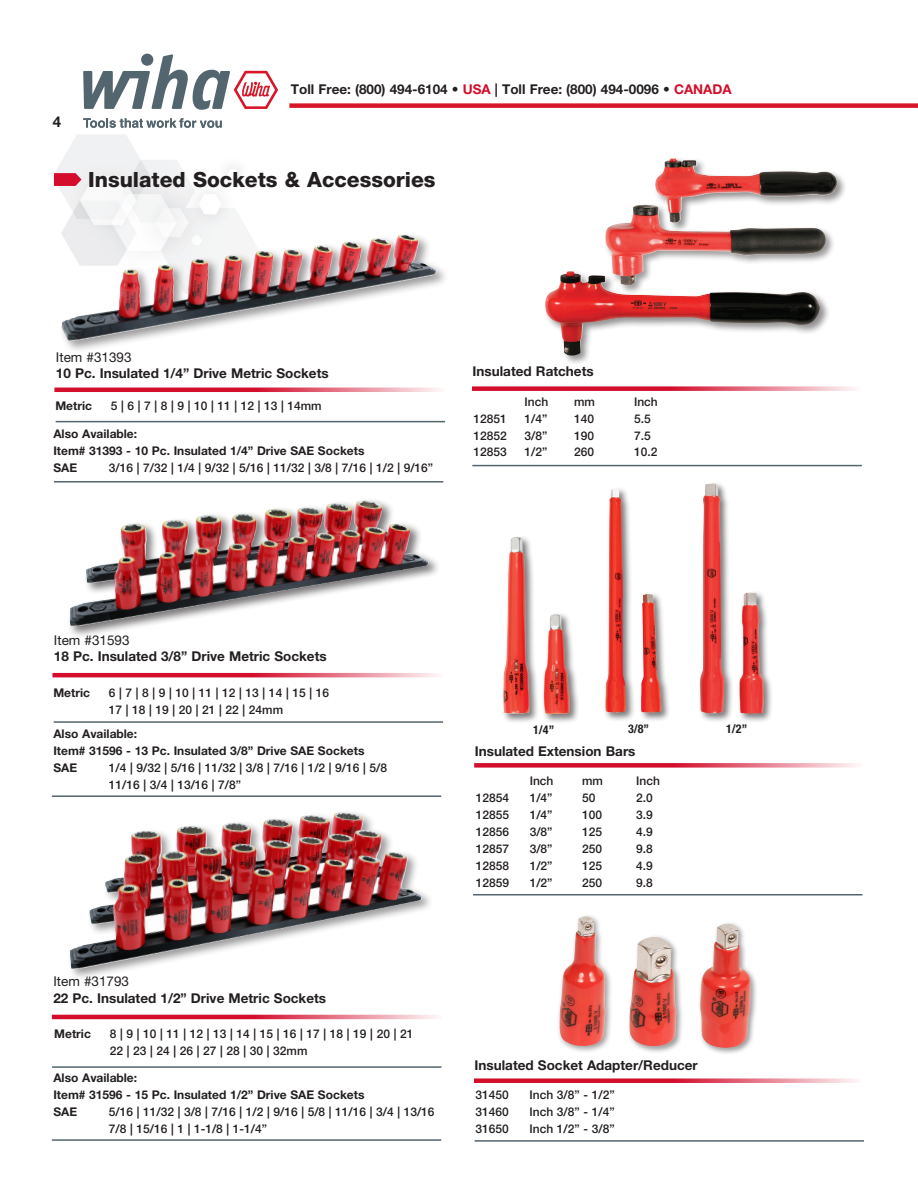
<style>
.page{position:relative;width:918px;height:1188px;background:#fff}
.page>*{position:absolute;margin:0;border:0;box-sizing:border-box;transform-origin:0 0}
.t1{font:800 21px "Helvetica Neue LT Std";color:#231f20}
.t2{font:700 15px "Helvetica Neue LT Std";color:#231f20}
.t3{font:700 13.5px "Helvetica Neue LT Std";color:#231f20}
.t4{font:13.5px "Helvetica Neue LT Std";color:#231f20}
.t5{font:500 12px/17px "Helvetica Neue LT Std";color:#231f20}
.t6{font:700 12px "Helvetica Neue LT Std";color:#231f20}
.t7{font:700 condensed 12px "Helvetica Neue LT Std";color:#231f20}
.s1{color:#d30d2b}
.s2{font-weight:700}
</style>
<div class="page">
<svg style="left:83px;top:118px;width:139px;height:10px"></svg>
<svg style="left:83px;top:54px;width:195px;height:56px"></svg>
<div style="left:289px;top:103px;width:629px;height:5px;background:#d71729"></div>
<div style="left:653px;top:156px;width:195px;height:77px;background:#231f20;opacity:.5"></div>
<img style="left:655px;top:158px;width:182px;height:65px">
<img style="left:53px;top:134px;width:194px;height:97px">
<svg style="left:54px;top:173px;width:28px;height:13px"></svg>
<div style="left:604px;top:203px;width:232px;height:92px;background:#231f20;opacity:.45"></div>
<img style="left:605px;top:205px;width:221px;height:64px">
<div style="left:556px;top:914px;width:57px;height:140px;background:#231f20;opacity:.45"></div>
<img style="left:559px;top:916px;width:46px;height:130px">
<div style="left:627px;top:934px;width:56px;height:119px;background:#231f20;opacity:.45"></div>
<img style="left:629px;top:937px;width:47px;height:109px">
<div style="left:697px;top:921px;width:61px;height:134px;background:#231f20;opacity:.45"></div>
<img style="left:700px;top:924px;width:51px;height:125px">
<svg style="left:474px;top:1078px;width:383px;height:5px;background:#e0566b"></svg>
<hr style="left:475px;top:1140px;width:389px;height:2px;background:#53656e">
<img style="left:70px;top:814px;width:352px;height:155px">
<div style="left:59px;top:231px;width:390px;height:123px;background:#231f20;opacity:.45"></div>
<img style="left:61px;top:237px;width:337px;height:104px">
<svg style="left:52px;top:1015px;width:385px;height:4px;background:#dc445b"></svg>
<svg style="left:54px;top:388px;width:386px;height:4px;background:#dc445b"></svg>
<hr style="left:52px;top:1066px;width:389px;height:2px;background:#53656e">
<hr style="left:56px;top:421px;width:389px;height:1px;background:#53656e">
<svg style="left:52px;top:673px;width:386px;height:4px;background:#dc445b"></svg>
<hr style="left:54px;top:721px;width:389px;height:2px;background:#53656e">
<div style="left:67px;top:498px;width:373px;height:141px;background:#231f20;opacity:.6"></div>
<img style="left:96px;top:501px;width:263px;height:65px">
<div style="left:543px;top:269px;width:288px;height:97px;background:#231f20;opacity:.5"></div>
<img style="left:545px;top:271px;width:275px;height:85px">
<svg style="left:472px;top:386px;width:383px;height:5px;background:#e0566b"></svg>
<hr style="left:472px;top:465px;width:390px;height:1px;background:#53656e">
<hr style="left:54px;top:481px;width:389px;height:2px;background:#53656e">
<hr style="left:52px;top:795px;width:389px;height:2px;background:#53656e">
<hr style="left:52px;top:1139px;width:389px;height:2px;background:#53656e">
<div style="left:501px;top:535px;width:38px;height:188px;background:#231f20;opacity:.6"></div>
<img style="left:503px;top:537px;width:26px;height:177px">
<div style="left:541px;top:612px;width:39px;height:112px;background:#231f20;opacity:.6"></div>
<img style="left:543px;top:614px;width:27px;height:100px">
<svg style="left:474px;top:763px;width:383px;height:5px;background:#e0566b"></svg>
<hr style="left:473px;top:894px;width:389px;height:1px;background:#53656e">
<div style="left:603px;top:487px;width:33px;height:235px;background:#231f20;opacity:.6"></div>
<img style="left:605px;top:489px;width:22px;height:223px">
<div style="left:698px;top:481px;width:36px;height:242px;background:#231f20;opacity:.6"></div>
<img style="left:700px;top:483px;width:24px;height:230px">
<div style="left:639px;top:591px;width:32px;height:131px;background:#231f20;opacity:.6"></div>
<img style="left:641px;top:594px;width:21px;height:119px">
<div style="left:737px;top:590px;width:37px;height:133px;background:#231f20;opacity:.6"></div>
<img style="left:739px;top:592px;width:25px;height:122px">
<p class="t2" style="left:53px;top:112px;width:10px">4</p>
<p class="t3" style="left:291px;top:81px;width:442px">Toll Free: (800) 494-6104 • <span class="s1">USA</span> | Toll Free: (800) 494-0096 • <span class="s1">CANADA</span></p>
<p class="t1" style="left:88px;top:167px;width:349px">Insulated Sockets &amp; Accessories</p>
<p class="t4" style="left:56px;top:349px;width:77px">Item #31393</p>
<p class="t3" style="left:56px;top:365px;width:274px">10 Pc. Insulated 1/4” Drive Metric Sockets</p>
<p class="t6" style="left:55px;top:398px;width:38px">Metric</p>
<p class="t5" style="left:111px;top:397px;width:212px">5 | 6 | 7 | 8 | 9 | 10 | 11 | 12 | 13 | 14mm</p>
<p class="t6" style="left:53px;top:426px;width:85px">Also Available:</p>
<p class="t6" style="left:53px;top:443px;width:313px">Item# 31393 - 10 Pc. Insulated 1/4” Drive SAE Sockets</p>
<p class="t6" style="left:53px;top:460px;width:25px">SAE</p>
<p class="t5" style="left:109px;top:459px;width:326px">3/16 | 7/32 | 1/4 | 9/32 | 5/16 | 11/32 | 3/8 | 7/16 | 1/2 | 9/16”</p>
<p class="t3" style="left:473px;top:363px;width:123px">Insulated Ratchets</p>
<p class="t5" style="left:525px;top:393px;width:25px">Inch</p>
<p class="t5" style="left:574px;top:393px;width:22px">mm</p>
<p class="t5" style="left:634px;top:393px;width:25px">Inch</p>
<p class="t5" style="left:474px;top:410px;width:35px">12851</p>
<p class="t5" style="left:525px;top:410px;width:24px">1/4”</p>
<p class="t5" style="left:574px;top:410px;width:22px">140</p>
<p class="t5" style="left:634px;top:410px;width:18px">5.5</p>
<p class="t5" style="left:474px;top:427px;width:35px">12852</p>
<p class="t5" style="left:525px;top:427px;width:24px">3/8”</p>
<p class="t5" style="left:574px;top:427px;width:22px">190</p>
<p class="t5" style="left:634px;top:427px;width:18px">7.5</p>
<p class="t5" style="left:474px;top:444px;width:35px">12853</p>
<p class="t5" style="left:525px;top:444px;width:24px">1/2”</p>
<p class="t5" style="left:574px;top:444px;width:22px">260</p>
<p class="t5" style="left:634px;top:444px;width:25px">10.2</p>
<p class="t4" style="left:54px;top:632px;width:77px">Item #31593</p>
<p class="t3" style="left:54px;top:648px;width:274px">18 Pc. Insulated 3/8” Drive Metric Sockets</p>
<p class="t6" style="left:53px;top:685px;width:38px">Metric</p>
<p class="t5" style="left:109px;top:684px;width:222px">6 | 7 | 8 | 9 | 10 | 11 | 12 | 13 | 14 | 15 | 16</p>
<p class="t5" style="left:109px;top:701px;width:176px">17 | 18 | 19 | 20 | 21 | 22 | 24mm</p>
<p class="t6" style="left:53px;top:726px;width:85px">Also Available:</p>
<p class="t6" style="left:53px;top:743px;width:313px">Item# 31596 - 13 Pc. Insulated 3/8” Drive SAE Sockets</p>
<p class="t6" style="left:53px;top:760px;width:25px">SAE</p>
<p class="t5" style="left:109px;top:759px;width:280px">1/4 | 9/32 | 5/16 | 11/32 | 3/8 | 7/16 | 1/2 | 9/16 | 5/8<br>11/16 | 3/4 | 13/16 | 7/8”</p>
<p class="t4" style="left:53px;top:973px;width:77px">Item #31793</p>
<p class="t3" style="left:53px;top:989px;width:274px">22 Pc. Insulated 1/2” Drive Metric Sockets</p>
<p class="t6" style="left:54px;top:1027px;width:38px">Metric</p>
<p class="t5" style="left:110px;top:1026px;width:305px">8 | 9 | 10 | 11 | 12 | 13 | 14 | 15 | 16 | 17 | 18 | 19 | 20 | 21<br>22 | 23 | 24 <span class="s2">|</span> 26 | 27 | 28 | 30 | 32mm</p>
<p class="t6" style="left:53px;top:1070px;width:85px">Also Available:</p>
<p class="t6" style="left:53px;top:1087px;width:313px">Item# 31596 - 15 Pc. Insulated 1/2” Drive SAE Sockets</p>
<p class="t6" style="left:53px;top:1104px;width:25px">SAE</p>
<p class="t5" style="left:109px;top:1103px;width:327px">5/16 | 11/32 | 3/8 | 7/16 | 1/2 | 9/16 | 5/8 | 11/16 | 3/4 | 13/16<br>7/8 | 15/16 | 1 | 1-1/8 | 1-1/4”</p>
<p class="t7" style="left:533px;top:722px;width:23px">1/4”</p>
<p class="t7" style="left:628px;top:721px;width:23px">3/8”</p>
<p class="t7" style="left:726px;top:721px;width:23px">1/2”</p>
<p class="t3" style="left:475px;top:743px;width:162px">Insulated Extension Bars</p>
<p class="t5" style="left:530px;top:772px;width:25px">Inch</p>
<p class="t5" style="left:582px;top:772px;width:22px">mm</p>
<p class="t5" style="left:636px;top:772px;width:25px">Inch</p>
<p class="t5" style="left:476px;top:789px;width:35px">12854</p>
<p class="t5" style="left:530px;top:789px;width:24px">1/4”</p>
<p class="t5" style="left:582px;top:789px;width:15px">50</p>
<p class="t5" style="left:636px;top:789px;width:18px">2.0</p>
<p class="t5" style="left:476px;top:806px;width:35px">12855</p>
<p class="t5" style="left:530px;top:806px;width:24px">1/4”</p>
<p class="t5" style="left:582px;top:806px;width:22px">100</p>
<p class="t5" style="left:636px;top:806px;width:18px">3.9</p>
<p class="t5" style="left:476px;top:823px;width:35px">12856</p>
<p class="t5" style="left:530px;top:823px;width:24px">3/8”</p>
<p class="t5" style="left:582px;top:823px;width:22px">125</p>
<p class="t5" style="left:636px;top:823px;width:18px">4.9</p>
<p class="t5" style="left:476px;top:840px;width:35px">12857</p>
<p class="t5" style="left:530px;top:840px;width:24px">3/8”</p>
<p class="t5" style="left:582px;top:840px;width:22px">250</p>
<p class="t5" style="left:636px;top:840px;width:18px">9.8</p>
<p class="t5" style="left:476px;top:857px;width:35px">12858</p>
<p class="t5" style="left:530px;top:857px;width:24px">1/2”</p>
<p class="t5" style="left:582px;top:857px;width:22px">125</p>
<p class="t5" style="left:636px;top:857px;width:18px">4.9</p>
<p class="t5" style="left:476px;top:874px;width:35px">12859</p>
<p class="t5" style="left:530px;top:874px;width:24px">1/2”</p>
<p class="t5" style="left:582px;top:874px;width:22px">250</p>
<p class="t5" style="left:636px;top:874px;width:18px">9.8</p>
<p class="t3" style="left:475px;top:1056px;width:225px">Insulated Socket Adapter/Reducer</p>
<p class="t5" style="left:475px;top:1086px;width:35px">31450</p>
<p class="t5" style="left:529px;top:1086px;width:87px">Inch 3/8” - 1/2”</p>
<p class="t5" style="left:475px;top:1103px;width:35px">31460</p>
<p class="t5" style="left:529px;top:1103px;width:87px">Inch 3/8” - 1/4”</p>
<p class="t5" style="left:475px;top:1120px;width:35px">31650</p>
<p class="t5" style="left:529px;top:1120px;width:87px">Inch 1/2” - 3/8”</p>
</div>
